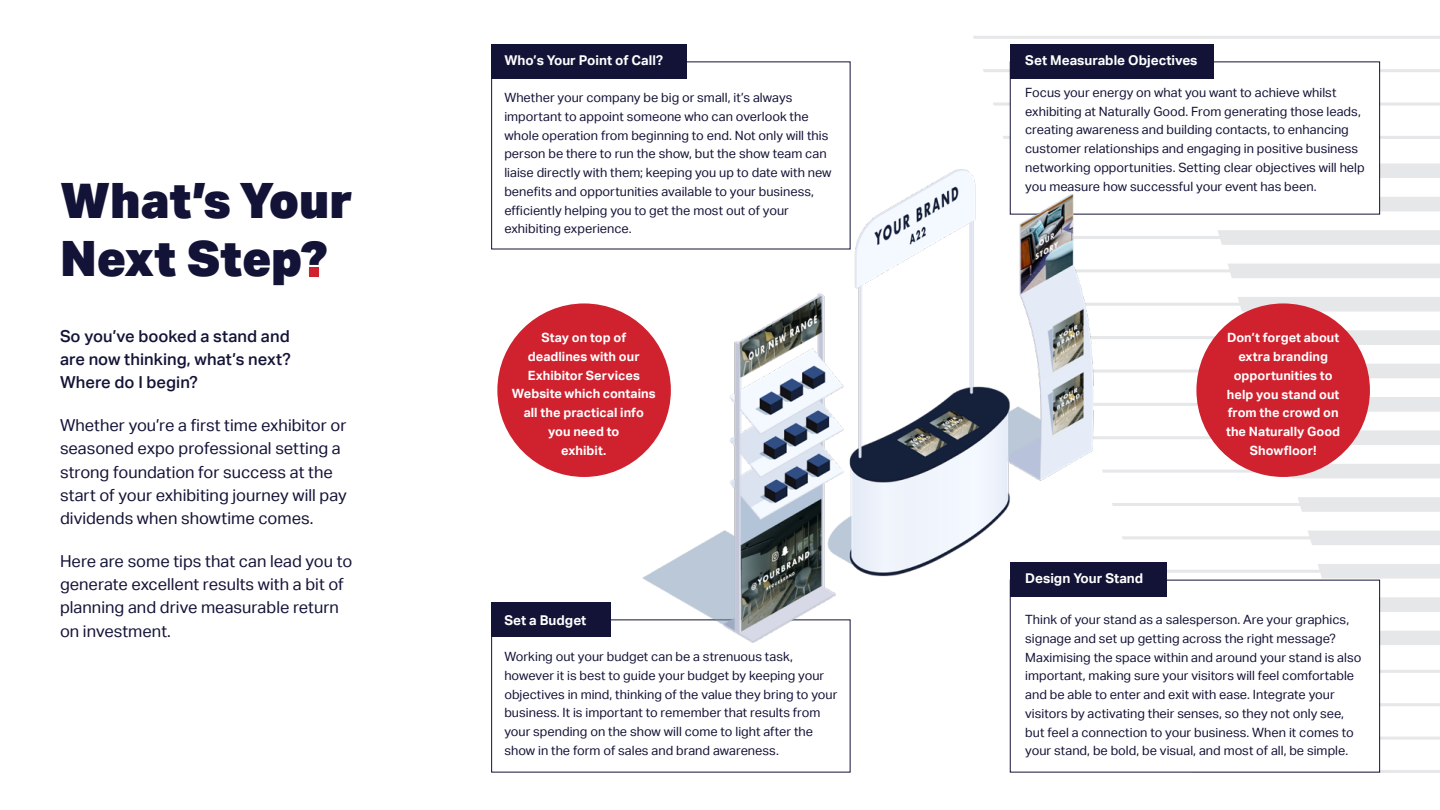
<style>
.page{position:relative;width:1440px;height:810px;background:#fff}
.page>*{position:absolute;margin:0;border:0;box-sizing:border-box;transform-origin:0 0}
.t1{font:900 48.75px/58.5px "Aktiv Grotesk";letter-spacing:-.005em;color:#131337}
.t2{font:16.5px/23.2px "Aktiv Grotesk";color:#131337}
.t3{font:500 16.5px/23.2px "Aktiv Grotesk";color:#131337;text-align:justify}
.t4{font:700 13.5px "Aktiv Grotesk";color:#fff}
.t5{font:12.75px/18.8px "Aktiv Grotesk";color:#131337}
.t6{font:700 12.75px/18.8px "Aktiv Grotesk";color:#fff;text-align:center}
</style>
<div class="page">
<svg style="left:973px;top:36px;width:467px;height:3px"></svg>
<svg style="left:1380px;top:69px;width:60px;height:3px"></svg>
<svg style="left:1380px;top:103px;width:60px;height:3px"></svg>
<svg style="left:1380px;top:136px;width:60px;height:3px"></svg>
<svg style="left:1380px;top:670px;width:60px;height:3px"></svg>
<svg style="left:1380px;top:703px;width:60px;height:3px"></svg>
<svg style="left:1380px;top:737px;width:60px;height:3px"></svg>
<svg style="left:1191px;top:770px;width:249px;height:3px"></svg>
<svg style="left:1380px;top:163px;width:60px;height:15px"></svg>
<svg style="left:1380px;top:197px;width:60px;height:14px"></svg>
<svg style="left:1134px;top:230px;width:306px;height:15px"></svg>
<svg style="left:1134px;top:264px;width:306px;height:14px"></svg>
<svg style="left:1134px;top:297px;width:306px;height:15px"></svg>
<svg style="left:1134px;top:330px;width:306px;height:15px"></svg>
<svg style="left:1134px;top:364px;width:306px;height:14px"></svg>
<svg style="left:1134px;top:397px;width:306px;height:15px"></svg>
<svg style="left:1134px;top:430px;width:306px;height:15px"></svg>
<svg style="left:1134px;top:464px;width:306px;height:14px"></svg>
<svg style="left:1134px;top:497px;width:306px;height:15px"></svg>
<svg style="left:1134px;top:531px;width:306px;height:14px"></svg>
<svg style="left:1166px;top:564px;width:274px;height:15px"></svg>
<svg style="left:1380px;top:597px;width:60px;height:15px"></svg>
<svg style="left:1380px;top:631px;width:60px;height:14px"></svg>
<div style="left:1010px;top:44px;width:204px;height:35px;background:#131337"></div>
<div style="left:1010px;top:580px;width:370px;height:192px;background:#fff;border:1px solid #131337"></div>
<div style="left:1010px;top:562px;width:156px;height:35px;background:#131337"></div>
<div style="left:491px;top:602px;width:120px;height:35px;background:#131337"></div>
<div style="left:497px;top:303px;width:174px;height:174px;background:#cf212e;border-radius:50%"></div>
<div style="left:1196px;top:303px;width:174px;height:174px;background:#cf212e;border-radius:50%"></div>
<div style="left:491px;top:44px;width:196px;height:35px;background:#131337"></div>
<img style="left:616px;top:65px;width:518px;height:644px">
<div style="left:309px;top:267px;width:10px;height:10px;background:#cf212e"></div>
<h1 class="t1" style="left:60px;top:170px;width:294px">What’s Your<br>Next Step?</h1>
<p class="t3" style="left:60px;top:325px;width:232px">So you’ve booked a stand and are now thinking, what’s next?<br>Where do I begin?</p>
<p class="t2" style="left:60px;top:414px;width:288px">Whether you’re a first time exhibitor or seasoned expo professional setting a strong foundation for success at the start of your exhibiting journey will pay dividends when showtime comes.</p>
<p class="t2" style="left:60px;top:550px;width:294px">Here are some tips that can lead you to generate excellent results with a bit of planning and drive measurable return on investment.</p>
<p class="t4" style="left:504px;top:53px;width:160px">Who’s Your Point of Call?</p>
<p class="t5" style="left:504px;top:88px;width:329px">Whether your company be big or small, it’s always important to appoint someone who can overlook the whole operation from beginning to end. Not only will this person be there to run the show, but the show team can liaise directly with them; keeping you up to date with new benefits and opportunities available to your business, efficiently helping you to get the most out of your exhibiting experience.</p>
<p class="t4" style="left:1025px;top:53px;width:174px">Set Measurable Objectives</p>
<p class="t5" style="left:1025px;top:83px;width:341px">Focus your energy on what you want to achieve whilst exhibiting at Naturally Good. From generating those leads, creating awareness and building contacts, to enhancing customer relationships and engaging in positive business networking opportunities. Setting clear objectives will help you measure how successful your event has been.</p>
<p class="t6" style="left:512px;top:328px;width:145px">Stay on top of deadlines with our<br>Exhibitor Services<br>Website which contains all the practical info you need to<br>exhibit.</p>
<p class="t6" style="left:1226px;top:328px;width:116px">Don’t forget about extra branding opportunities to help you stand out from the crowd on the Naturally Good<br>Showfloor!</p>
<p class="t4" style="left:504px;top:612px;width:84px">Set a Budget</p>
<p class="t5" style="left:504px;top:647px;width:335px">Working out your budget can be a strenuous task, however it is best to guide your budget by keeping your objectives in mind, thinking of the value they bring to your business. It is important to remember that results from your spending on the show will come to light after the show in the form of sales and brand awareness.</p>
<p class="t4" style="left:1025px;top:571px;width:120px">Design Your Stand</p>
<p class="t5" style="left:1025px;top:610px;width:338px">Think of your stand as a salesperson. Are your graphics, signage and set up getting across the right message?<br>Maximising the space within and around your stand is also important, making sure your visitors will feel comfortable and be able to enter and exit with ease. Integrate your visitors by activating their senses, so they not only see, but feel a connection to your business. When it comes to your stand, be bold, be visual, and most of all, be simple.</p>
</div>
